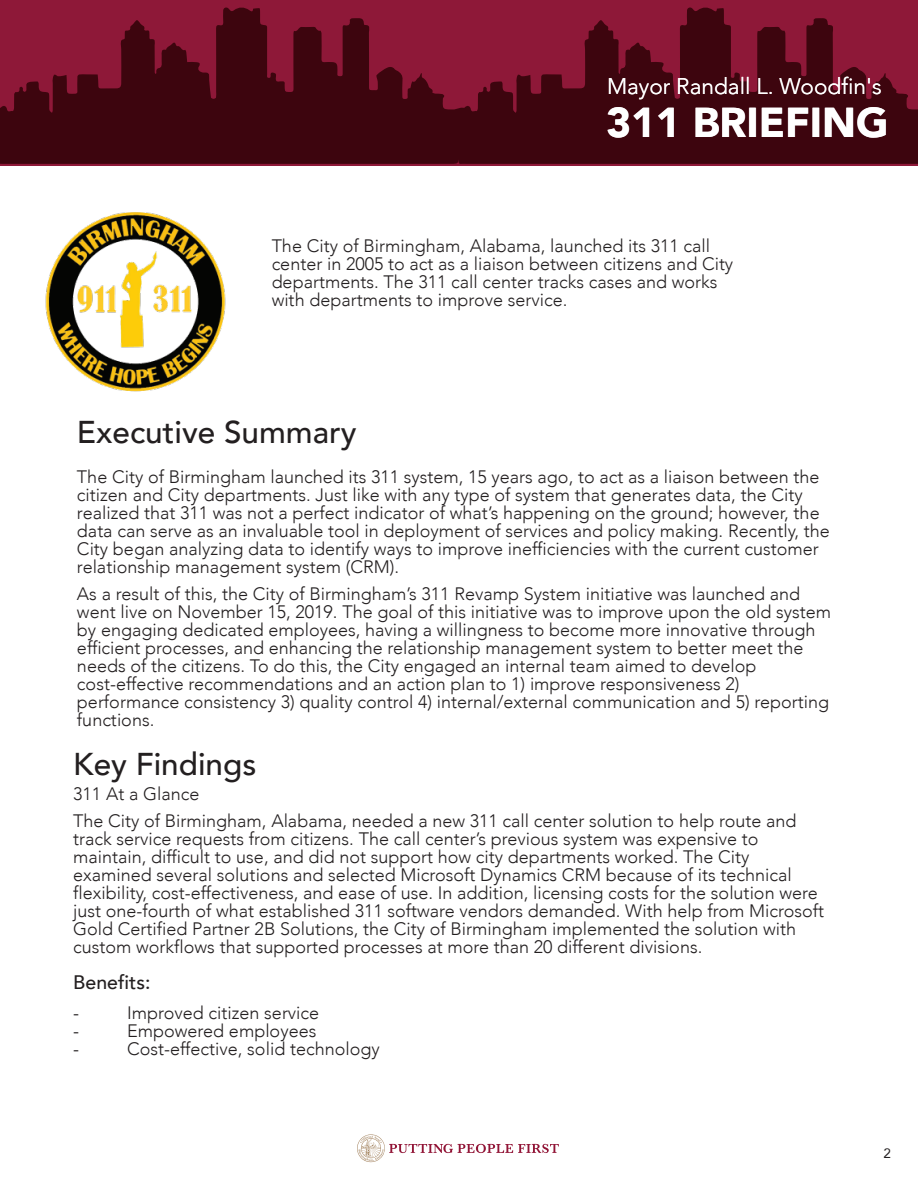
<style>
.page{position:relative;width:918px;height:1188px;background:#fff}
.page>*{position:absolute;margin:0;border:0;box-sizing:border-box;transform-origin:0 0}
.t1{font:900 41.55px "Avenir";color:#fff}
.t2{font:500 31.5px "Avenir";color:#231f20}
.t3{font:300 22.65px "Avenir";color:#fff}
.t4{font:500 19.5px "Avenir";color:#231f20}
.t5{font:300 18px/18px "Avenir";color:#231f20}
.t6{font:13.5px "Avenir";color:#231f20}
</style>
<div class="page">
<div style="left:0;top:0;width:918px;height:165px;background:#8e1838"></div>
<svg style="left:0;top:8px;width:918px;height:156px;fill:#3d050e"></svg>
<svg style="left:357px;top:1134px;width:202px;height:28px"></svg>
<img style="left:45px;top:212px;width:181px;height:180px">
<p class="t3" style="left:607px;top:73px;width:276px">Mayor Randall L. Woodfin's</p>
<h1 class="t1" style="left:606px;top:87px;width:283px">311 BRIEFING</h1>
<p class="t5" style="left:272px;top:237px;width:463px">The City of Birmingham, Alabama, launched its 311 call center in 2005 to act as a liaison between citizens and City departments. The 311 call center tracks cases and works with departments to improve service.</p>
<h2 class="t2" style="left:77px;top:404px;width:281px">Executive Summary</h2>
<p class="t5" style="left:77px;top:468px;width:754px">The City of Birmingham launched its 311 system, 15 years ago, to act as a liaison between the citizen and City departments. Just like with any type of system that generates data, the City realized that 311 was not a perfect indicator of what’s happening on the ground; however, the data can serve as an invaluable tool in deployment of services and policy making. Recently, the City began analyzing data to identify ways to improve inefficiencies with the current customer relationship management system (CRM).</p>
<p class="t5" style="left:77px;top:585px;width:756px">As a result of this, the City of Birmingham’s 311 Revamp System initiative was launched and went live on November 15, 2019. The goal of this initiative was to improve upon the old system by engaging dedicated employees, having a willingness to become more innovative through efficient processes, and enhancing the relationship management system to better meet the needs of the citizens. To do this, the City engaged an internal team aimed to develop cost-effective recommendations and an action plan to 1) improve responsiveness 2) performance consistency 3) quality control 4) internal/external communication and 5) reporting functions.</p>
<h2 class="t2" style="left:73px;top:736px;width:185px">Key Findings</h2>
<p class="t5" style="left:73px;top:780px;width:725px;line-height:27px">311 At a Glance<br>The City of Birmingham, Alabama, needed a new 311 call center solution to help route and</p>
<p class="t5" style="left:73px;top:830px;width:752px">track service requests from citizens. The call center’s previous system was expensive to maintain, difficult to use, and did not support how city departments worked. The City examined several solutions and selected Microsoft Dynamics CRM because of its technical flexibility, cost-effectiveness, and ease of use. In addition, licensing costs for the solution were just one-fourth of what established 311 software vendors demanded. With help from Microsoft Gold Certified Partner 2B Solutions, the City of Birmingham implemented the solution with custom workflows that supported processes at more than 20 different divisions.</p>
<p class="t4" style="left:73px;top:965px;width:79px">Benefits:</p>
<p class="t5" style="left:73px;top:1004px;width:7px">-</p>
<p class="t5" style="left:127px;top:1004px;width:194px">Improved citizen service</p>
<p class="t5" style="left:73px;top:1022px;width:7px">-</p>
<p class="t5" style="left:127px;top:1022px;width:191px">Empowered employees</p>
<p class="t5" style="left:73px;top:1040px;width:7px">-</p>
<p class="t5" style="left:127px;top:1040px;width:254px">Cost-effective, solid technology</p>
<p class="t6" style="left:883px;top:1143px;width:9px">2</p>
</div>
